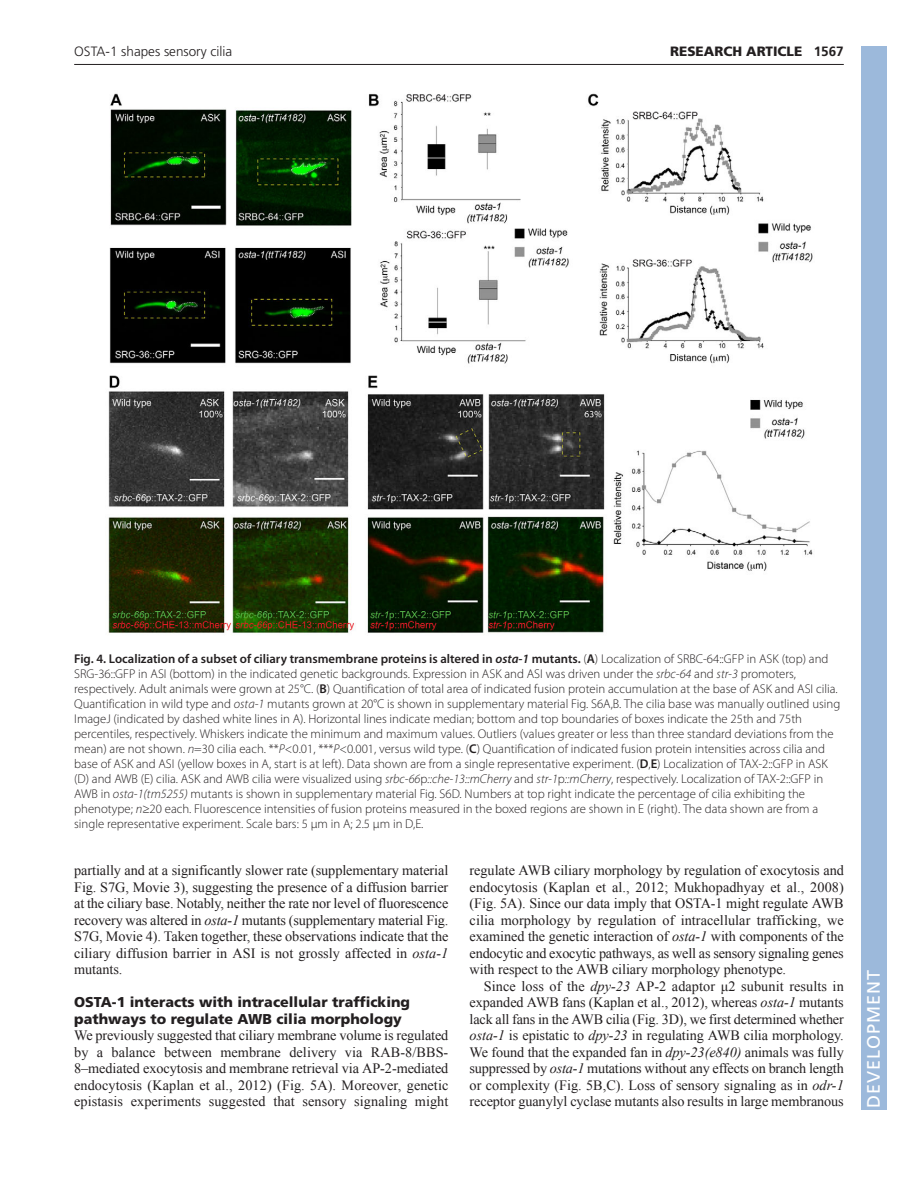
<style>
.page{position:relative;width:918px;height:1188px;background:#fff}
.page>*{position:absolute;margin:0;border:0;box-sizing:border-box;transform-origin:0 0}
.t1{font:18px "Frutiger LT Std";letter-spacing:.055em;color:#fff}
.t2{font:14.25px/16.5px "Times New Roman";letter-spacing:-.005em;color:#231f20;text-align:justify}
.t3{font:900 14.25px/16.5px "Frutiger LT Std";color:#231f20}
.t4{font:300 13.5px "Frutiger";color:#231f20}
.t5{font:900 13.5px "Frutiger LT Std";color:#231f20}
.t6{font:300 12.75px/15px "Myriad Pro";color:#231f20}
.s1{font-weight:700}
.s2{font-weight:600}
.s3{font-weight:600;font-style:italic}
.s4{font-style:italic}
.s5{font-family:"Helvetica"}
</style>
<div class="page">
<hr style="left:74px;top:64px;width:770px;height:1px;background:#231f20">
<img style="left:108px;top:93px;width:705px;height:541px">
<div style="left:861px;top:46px;width:25px;height:1064px;background:#9cb9db"></div>
<p class="t4" style="left:74px;top:46px;width:160px">OSTA-1 shapes sensory cilia</p>
<p class="t5" style="left:670px;top:46px;width:175px">RESEARCH ARTICLE <span class="s1">1567</span></p>
<p class="t6" style="left:74px;top:652px;width:768px"><span class="s2">Fig. 4. Localization of a subset of ciliary transmembrane proteins is altered in</span> <span class="s3">osta-1</span> <span class="s2">mutants.</span> (<span class="s2">A</span>) Localization of SRBC-64::GFP in ASK (top) and SRG-36::GFP in ASI (bottom) in the indicated genetic backgrounds. Expression in ASK and ASI was driven under the <span class="s4">srbc-64</span> and <span class="s4">str-3</span> promoters, respectively. Adult animals were grown at 25°C. (<span class="s2">B</span>) Quantification of total area of indicated fusion protein accumulation at the base of ASK and ASI cilia.<br>Quantification in wild type and <span class="s4">osta-1</span> mutants grown at 20°C is shown in supplementary material Fig. S6A,B. The cilia base was manually outlined using ImageJ (indicated by dashed white lines in A). Horizontal lines indicate median; bottom and top boundaries of boxes indicate the 25th and 75th percentiles, respectively. Whiskers indicate the minimum and maximum values. Outliers (values greater or less than three standard deviations from the mean) are not shown. <span class="s4">n</span>=30 cilia each. **<span class="s4">P</span>&lt;0.01, ***<span class="s4">P</span>&lt;0.001, versus wild type. (<span class="s2">C</span>) Quantification of indicated fusion protein intensities across cilia and base of ASK and ASI (yellow boxes in A, start is at left). Data shown are from a single representative experiment. (<span class="s2">D</span>,<span class="s2">E</span>) Localization of TAX-2::GFP in ASK (D) and AWB (E) cilia. ASK and AWB cilia were visualized using <span class="s4">srbc-66</span>p<span class="s4">::che-13::mCherry</span> and <span class="s4">str-1</span>p<span class="s4">::mCherry</span>, respectively. Localization of TAX-2::GFP in AWB in <span class="s4">osta-1(tm5255)</span> mutants is shown in supplementary material Fig. S6D. Numbers at top right indicate the percentage of cilia exhibiting the phenotype; <span class="s4">n</span><span class="s5">≥</span>20 each. Fluorescence intensities of fusion proteins measured in the boxed regions are shown in E (right). The data shown are from a single representative experiment. Scale bars: 5 μm in A; 2.5 μm in D,E.</p>
<p class="t2" style="left:74px;top:862px;width:376px">partially and at a significantly slower rate (supplementary material Fig. S7G, Movie 3), suggesting the presence of a diffusion barrier at the ciliary base. Notably, neither the rate nor level of fluorescence recovery was altered in <span class="s4">osta-1</span> mutants (supplementary material Fig.<br>S7G, Movie 4). Taken together, these observations indicate that the ciliary diffusion barrier in ASI is not grossly affected in <span class="s4">osta-1 </span>mutants.</p>
<p class="t3" style="left:74px;top:995px;width:337px">OSTA-1 interacts with intracellular trafficking pathways to regulate AWB cilia morphology</p>
<p class="t2" style="left:74px;top:1027px;width:376px">We previously suggested that ciliary membrane volume is regulated by a balance between membrane delivery via RAB-8/BBS-8–mediated exocytosis and membrane retrieval via AP-2-mediated endocytosis (Kaplan et al., 2012) (Fig. 5A). Moreover, genetic epistasis experiments suggested that sensory signaling might</p>
<p class="t2" style="left:470px;top:862px;width:376px">regulate AWB ciliary morphology by regulation of exocytosis and endocytosis (Kaplan et al., 2012; Mukhopadhyay et al., 2008) (Fig. 5A). Since our data imply that OSTA-1 might regulate AWB cilia morphology by regulation of intracellular trafficking, we examined the genetic interaction of <span class="s4">osta-1</span> with components of the endocytic and exocytic pathways, as well as sensory signaling genes with respect to the AWB ciliary morphology phenotype.</p>
<p class="t2" style="left:470px;top:978px;width:376px;text-indent:14px">Since loss of the <span class="s4">dpy-23</span> AP-2 adaptor μ2 subunit results in expanded AWB fans (Kaplan et al., 2012), whereas <span class="s4">osta-1</span> mutants lack all fans in the AWB cilia (Fig. 3D), we first determined whether <span class="s4">osta-1</span> is epistatic to <span class="s4">dpy-23</span> in regulating AWB cilia morphology.<br>We found that the expanded fan in <span class="s4">dpy-23(e840)</span> animals was fully suppressed by <span class="s4">osta-1</span> mutations without any effects on branch length or complexity (Fig. 5B,C). Loss of sensory signaling as in <span class="s4">odr-1 </span>receptor guanylyl cyclase mutants also results in large membranous</p>
<h1 class="t1" style="left:863px;top:1108px;width:140px;rotate:-90deg">DEVELOPMENT</h1>
</div>
